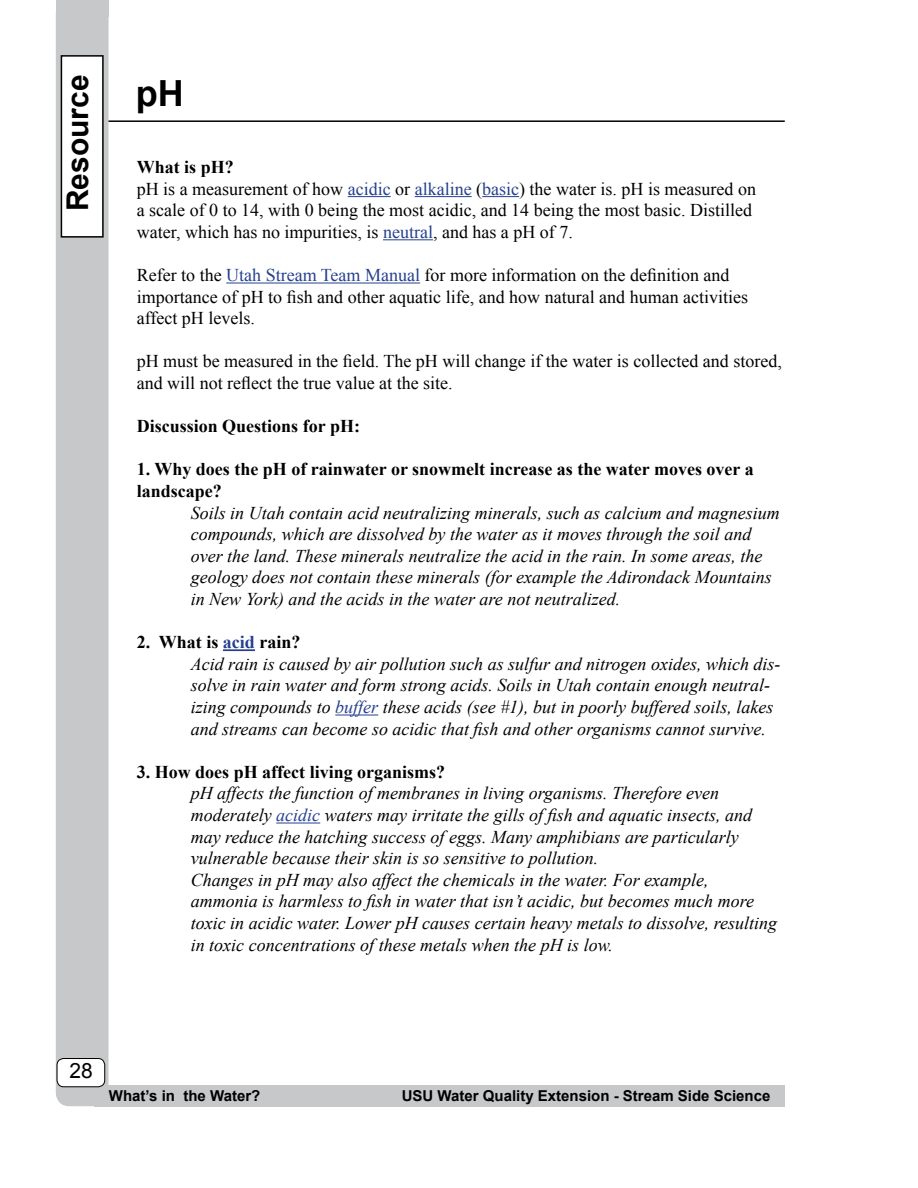
<style>
.page{position:relative;width:918px;height:1188px;background:#fff}
.page>*{position:absolute;margin:0;border:0;box-sizing:border-box;transform-origin:0 0}
.Headline{font:700 36px "Arial";color:#000}
.Arial_24{font:700 30px "Arial";color:#000}
.Arial_14{font:21px "Arial";color:#000}
.t1{font:italic 18px/21.6px "Times New Roman";color:#000}
.t2{font:18px/21.6px "Times New Roman";color:#000}
.t3{font:700 18px/21.6px "Times New Roman";color:#000}
.Arial_10{font:700 15px "Arial";color:#000}
.s1{color:#25408f}
</style>
<div class="page">
<hr style="left:103px;top:120px;width:682px;height:2px;background:#000">
<div style="left:95px;top:1085px;width:690px;height:22px;background:#c7c8ca"></div>
<div style="left:56px;top:1px;width:53px;height:1105px;background:#c7c8ca;border-radius:14px"></div>
<div style="left:56px;top:0;width:53px;height:17px;background:#c7c8ca"></div>
<div style="left:57px;top:1059px;width:48px;height:28px;background:#fff;border-radius:7px"></div>
<div style="left:57px;top:1058px;width:48px;height:29px;border:1px solid #000;border-radius:7px"></div>
<hr style="left:348px;top:196px;width:43px;height:1px;background:#25408f">
<hr style="left:415px;top:196px;width:57px;height:1px;background:#25408f">
<hr style="left:482px;top:196px;width:37px;height:1px;background:#25408f">
<hr style="left:383px;top:239px;width:50px;height:1px;background:#25408f">
<hr style="left:226px;top:283px;width:194px;height:1px;background:#25408f">
<hr style="left:223px;top:649px;width:32px;height:2px;background:#25408f">
<hr style="left:335px;top:715px;width:43px;height:1px;background:#25408f">
<hr style="left:276px;top:823px;width:44px;height:1px;background:#25408f">
<div style="left:61px;top:56px;width:42px;height:181px;background:#fff"></div>
<div style="left:61px;top:55px;width:43px;height:183px;border:2px solid #000"></div>
<p class="Arial_24" style="left:58px;top:211px;width:138px;rotate:-90deg">Resource</p>
<p class="Headline" style="left:136px;top:69px;width:49px">pH</p>
<p class="t3" style="left:137px;top:156px;width:99px">What is pH?</p>
<p class="t2" style="left:137px;top:178px;width:621px">pH is a measurement of how <span class="s1">acidic</span> or <span class="s1">alkaline</span> (<span class="s1">basic</span>) the water is. pH is measured on a scale of 0 to 14, with 0 being the most acidic, and 14 being the most basic. Distilled water, which has no impurities, is <span class="s1">neutral</span>, and has a pH of 7.</p>
<p class="t2" style="left:137px;top:264px;width:613px">Refer to the <span class="s1">Utah Stream Team Manual</span> for more information on the definition and importance of pH to fish and other aquatic life, and how natural and human activities</p>
<p class="t2" style="left:137px;top:307px;width:120px">affect pH levels.</p>
<p class="t2" style="left:137px;top:350px;width:647px">pH must be measured in the field. The pH will change if the water is collected and stored, and will not reflect the true value at the site.</p>
<p class="t3" style="left:137px;top:415px;width:225px">Discussion Questions for pH:</p>
<p class="t3" style="left:137px;top:458px;width:618px">1. Why does the pH of rainwater or snowmelt increase as the water moves over a landscape?</p>
<p class="t1" style="left:191px;top:501px;width:590px">Soils in Utah contain acid neutralizing minerals, such as calcium and magnesium compounds, which are dissolved by the water as it moves through the soil and over the land. These minerals neutralize the acid in the rain. In some areas, the geology does not contain these minerals (for example the Adirondack Mountains in New York) and the acids in the water are not neutralized.</p>
<p class="t3" style="left:137px;top:631px;width:165px">2. What is <span class="s1">acid</span> rain?</p>
<p class="t1" style="left:191px;top:653px;width:591px">Acid rain is caused by air pollution such as sulfur and nitrogen oxides, which dis&shy;solve in rain water and form strong acids. Soils in Utah contain enough neutral&shy;izing compounds to <span class="s1">buffer</span> these acids (see #1), but in poorly buffered soils, lakes and streams can become so acidic that fish and other organisms cannot survive.</p>
<p class="t3" style="left:137px;top:761px;width:310px">3. How does pH affect living organisms?</p>
<p class="t1" style="left:191px;top:782px;width:563px">pH affects the function of membranes in living organisms. Therefore even moderately <span class="s1">acidic</span> waters may irritate the gills of fish and aquatic insects, and may reduce the hatching success of eggs. Many amphibians are particularly</p>
<p class="t1" style="left:191px;top:847px;width:409px">vulnerable because their skin is so sensitive to pollution.</p>
<p class="t1" style="left:191px;top:869px;width:588px">Changes in pH may also affect the chemicals in the water. For example, ammonia is harmless to fish in water that isn’t acidic, but becomes much more toxic in acidic water. Lower pH causes certain heavy metals to dissolve, resulting in toxic concentrations of these metals when the pH is low.</p>
<p class="Arial_14" style="left:69px;top:1057px;width:25px">28</p>
<p class="Arial_10" style="left:109px;top:1086px;width:153px">What’s in the Water?</p>
<p class="Arial_10" style="left:402px;top:1086px;width:370px">USU Water Quality Extension - Stream Side Science</p>
</div>
